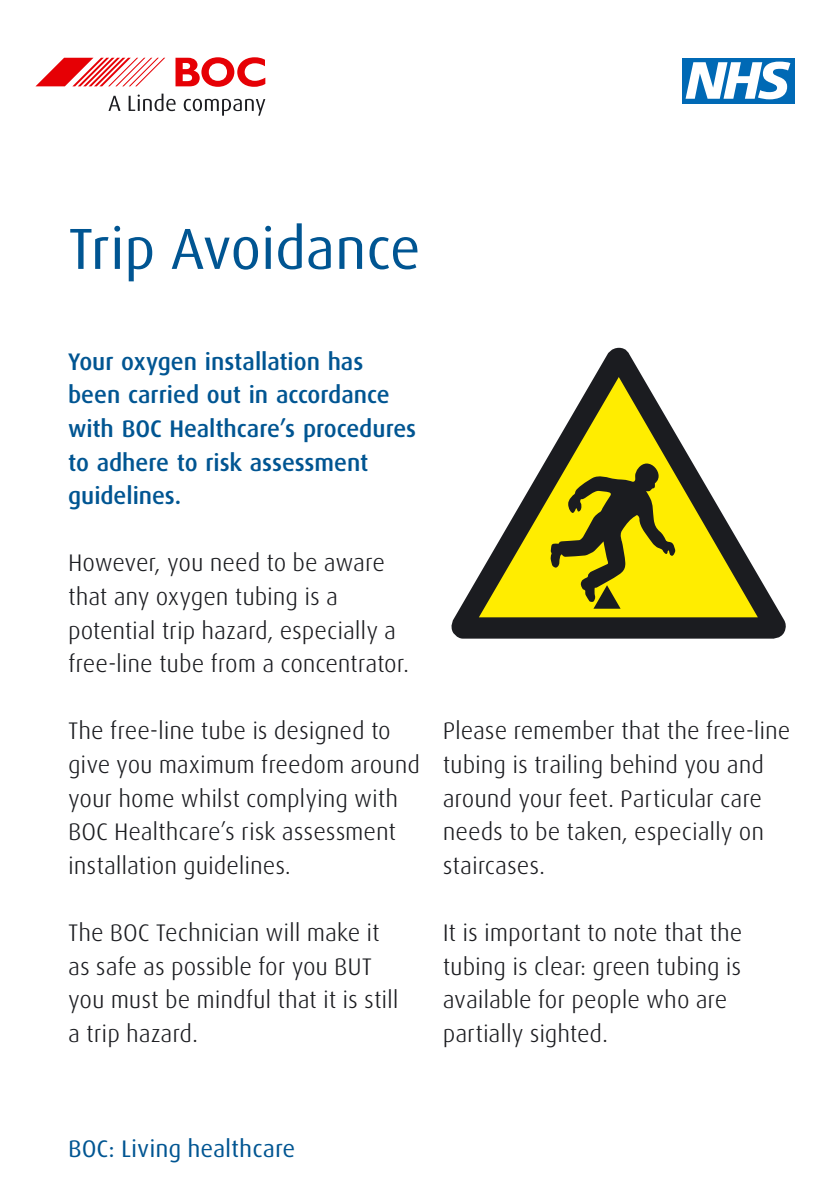
<style>
.page{position:relative;width:840px;height:1191px;background:#fff}
.page>*{position:absolute;margin:0;border:0;box-sizing:border-box;transform-origin:0 0}
.t1{font:58px "Linde Dax Global";letter-spacing:-.015em;color:#005592}
.t2{font:300 24px/33.6px "Linde Dax Global";letter-spacing:-.005em;color:#1b1c20}
.t3{font:500 24px/33.6px "Linde Dax Global";color:#005592}
.t4{font:24px "Linde Dax Global";letter-spacing:-.005em;color:#005592}
</style>
<div class="page">
<svg style="left:451px;top:348px;width:335px;height:291px"></svg>
<svg style="left:478px;top:377px;width:279px;height:240px"></svg>
<svg style="left:550px;top:463px;width:125px;height:145px;background:#aba00b"></svg>
<svg style="left:108px;top:94px;width:157px;height:22px"></svg>
<svg style="left:35px;top:57px;width:230px;height:30px"></svg>
<div style="left:682px;top:58px;width:112px;height:45px;background:#0069b5"></div>
<svg style="left:685px;top:62px;width:105px;height:37px"></svg>
<h1 class="t1" style="left:68px;top:215px;width:354px">Trip Avoidance</h1>
<p class="t3" style="left:68px;top:345px;width:349px">Your oxygen installation has been carried out in accordance with BOC Healthcare’s procedures to adhere to risk assessment guidelines.</p>
<p class="t2" style="left:68px;top:546px;width:342px">However, you need to be aware that any oxygen tubing is a potential trip hazard, especially a free-line tube from a concentrator.</p>
<p class="t2" style="left:68px;top:714px;width:353px">The free-line tube is designed to give you maximum freedom around your home whilst complying with<br>BOC Healthcare’s risk assessment installation guidelines.</p>
<p class="t2" style="left:68px;top:916px;width:332px">The BOC Technician will make it as safe as possible for you BUT you must be mindful that it is still a trip hazard.</p>
<p class="t2" style="left:442px;top:714px;width:349px">Please remember that the free-line tubing is trailing behind you and around your feet. Particular care needs to be taken, especially on staircases.</p>
<p class="t2" style="left:442px;top:916px;width:301px">It is important to note that the tubing is clear: green tubing is available for people who are partially sighted.</p>
<p class="t4" style="left:68px;top:1134px;width:229px">BOC: Living healthcare</p>
</div>
